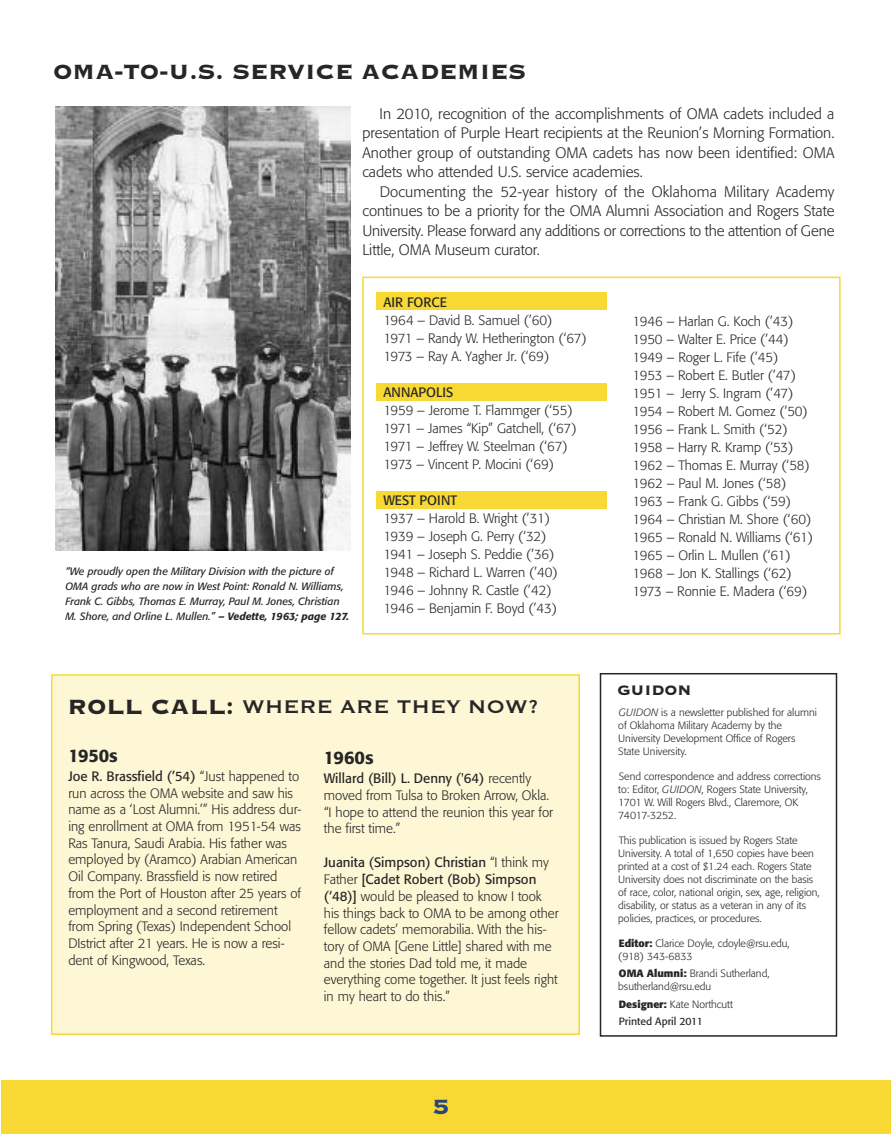
<style>
.page{position:relative;width:891px;height:1134px;background:#fff}
.page>*{position:absolute;margin:0;border:0;box-sizing:border-box;transform-origin:0 0}
.t1{font:27px "Copperplate Thirty Three BC";color:#272627}
.t2{font:27px "Copperplate Thirty Three BC";color:#26457f}
.t3{font:24px "Copperplate Thirty One BC";color:#272627}
.t4{font:500 18px "Formata";color:#272627}
.t5{font:18px "Copperplate Thirty Three BC";color:#272627}
.t6{font:300 15px/19.5px "Formata";color:#272627;text-align:justify}
.t7{font:300 13.5px/18px "Formata";color:#272627}
.t8{font:13.5px "Formata";color:#272627}
.t9{font:300 10.5px/13px "Formata";color:#272627}
.t10{font:italic 10.5px/15px "Formata";color:#272627}
.t11{font:10.5px/17.5px "Formata";color:#272627}
.s1{font-weight:500}
.s2{font-family:"Copperplate Thirty Three BC";font-size:27px}
.s3{font-weight:400}
.s4{font-style:italic}
.s5{font-weight:700}
.s6{font-weight:300}
</style>
<div class="page">
<div style="left:362px;top:277px;width:479px;height:357px;border:2px solid #f8d832"></div>
<div style="left:2px;top:1080px;width:889px;height:54px;background:#f8d832"></div>
<div style="left:600px;top:673px;width:237px;height:364px;border:2px solid #272627"></div>
<div style="left:53px;top:676px;width:525px;height:357px;background:#fef7d6"></div>
<div style="left:51px;top:674px;width:529px;height:361px;border:2px solid #f8d832"></div>
<div style="left:376px;top:293px;width:231px;height:17px;background:#f8d832"></div>
<img style="left:56px;top:107px;width:295px;height:443px">
<div style="left:376px;top:383px;width:231px;height:18px;background:#f8d832"></div>
<div style="left:376px;top:491px;width:231px;height:18px;background:#f8d832"></div>
<h1 class="t1" style="left:53px;top:54px;width:475px">OMA-TO-U.S. SERVICE ACADEMIES</h1>
<p class="t6" style="left:362px;top:105px;width:474px;text-indent:17px">In 2010, recognition of the accomplishments of OMA cadets included a presentation of Purple Heart recipients at the Reunion’s Morning Formation.<br>Another group of outstanding OMA cadets has now been identified: OMA cadets who attended U.S. service academies.</p>
<p class="t6" style="left:362px;top:183px;width:474px;text-indent:17px">Documenting the 52-year history of the Oklahoma Military Academy continues to be a priority for the OMA Alumni Association and Rogers State University. Please forward any additions or corrections to the attention of Gene Little, OMA Museum curator.</p>
<p class="t8" style="left:383px;top:296px;width:65px">AIR FORCE</p>
<p class="t7" style="left:383px;top:312px;width:205px">1964 – David B. Samuel (’60)<br>1971 – Randy W. Hetherington (‘67)<br>1973 – Ray A. Yagher Jr. (‘69)</p>
<p class="t8" style="left:383px;top:386px;width:72px">ANNAPOLIS</p>
<p class="t7" style="left:383px;top:402px;width:195px">1959 – Jerome T. Flammger (‘55)<br>1971 – James “Kip” Gatchell, (‘67)<br>1971 – Jeffrey W. Steelman (‘67)<br>1973 – Vincent P. Mocini (‘69)</p>
<p class="t8" style="left:383px;top:494px;width:75px">WEST POINT</p>
<p class="t7" style="left:383px;top:510px;width:176px">1937 – Harold B. Wright (’31)<br>1939 – Joseph G. Perry (‘32)<br>1941 – Joseph S. Peddie (’36)<br>1948 – Richard L. Warren (’40)<br>1946 – Johnny R. Castle (’42)<br>1946 – Benjamin F. Boyd (’43)</p>
<p class="t7" style="left:633px;top:313px;width:182px">1946 – Harlan G. Koch (’43)<br>1950 – Walter E. Price (’44)<br>1949 – Roger L. Fife (’45)<br>1953 – Robert E. Butler (’47)<br>1951 – Jerry S. Ingram (’47)<br>1954 – Robert M. Gomez (’50)<br>1956 – Frank L. Smith (‘52)<br>1958 – Harry R. Kramp (‘53)<br>1962 – Thomas E. Murray (‘58)<br>1962 – Paul M. Jones (‘58)<br>1963 – Frank G. Gibbs (‘59)<br>1964 – Christian M. Shore (‘60)<br>1965 – Ronald N. Williams (‘61)<br>1965 – Orlin L. Mullen (‘61)<br>1968 – Jon K. Stallings (‘62)<br>1973 – Ronnie E. Madera (‘69)</p>
<p class="t10" style="left:65px;top:565px;width:285px">“We proudly open the Military Division with the picture of OMA grads who are now in West Point: Ronald N. Williams, Frank C. Gibbs, Thomas E. Murray, Paul M. Jones, Christian M. Shore, and Orline L. Mullen.” <span class="s1">– Vedette, 1963; page 127.</span></p>
<h2 class="t3" style="left:68px;top:691px;width:473px"><span class="s2">ROLL CALL:</span> WHERE ARE THEY NOW?</h2>
<h3 class="t4" style="left:324px;top:750px;width:51px">1960s</h3>
<p class="t7" style="left:324px;top:771px;width:231px;line-height:16.8px"><span class="s3">Willard (Bill) L. Denny ('64)</span> recently moved from Tulsa to Broken Arrow, Okla. “I hope to attend the reunion this year for the first time.”</p>
<p class="t7" style="left:324px;top:855px;width:236px;line-height:16.8px"><span class="s3">Juanita (Simpson) Christian</span> “I think my Father <span class="s3">[Cadet Robert (Bob) Simpson (‘48)]</span> would be pleased to know I took his things back to OMA to be among other fellow cadets’ memorabilia. With the his&shy;tory of OMA [Gene Little] shared with me and the stories Dad told me, it made everything come together. It just feels right in my heart to do this.”</p>
<h3 class="t4" style="left:68px;top:748px;width:51px">1950s</h3>
<p class="t7" style="left:68px;top:769px;width:235px;line-height:16.6px"><span class="s3">Joe R. Brassfield (’54)</span> “Just happened to run across the OMA website and saw his name as a ‘Lost Alumni.’” His address dur&shy;ing enrollment at OMA from 1951-54 was Ras Tanura, Saudi Arabia. His father was employed by (Aramco) Arabian American Oil Company. Brassfield is now retired from the Port of Houston after 25 years of employment and a second retirement from Spring (Texas) Independent School DIstrict after 21 years. He is now a resi&shy;dent of Kingwood, Texas.</p>
<h1 class="t2" style="left:432px;top:1089px;width:18px">5</h1>
<h3 class="t5" style="left:618px;top:678px;width:75px">GUIDON</h3>
<p class="t9" style="left:618px;top:706px;width:200px"><span class="s4">GUIDON</span> is a newsletter published for alumni of Oklahoma Military Academy by the University Development Office of Rogers State University.</p>
<p class="t9" style="left:618px;top:770px;width:204px">Send correspondence and address corrections to: Editor, <span class="s4">GUIDON</span>, Rogers State University, 1701 W. Will Rogers Blvd., Claremore, OK 74017-3252.</p>
<p class="t9" style="left:618px;top:834px;width:203px">This publication is issued by Rogers State University. A total of 1,650 copies have been printed at a cost of $1.24 each. Rogers State University does not discriminate on the basis of race, color, national origin, sex, age, religion, disability, or status as a veteran in any of its policies, practices, or procedures.</p>
<p class="t9" style="left:618px;top:937px;width:173px"><span class="s5">Editor:</span> Clarice Doyle, cdoyle@rsu.edu, (918) 343-6833</p>
<p class="t9" style="left:618px;top:968px;width:153px"><span class="s5">OMA Alumni:</span> Brandi Sutherland, bsutherland@rsu.edu</p>
<p class="t11" style="left:619px;top:996px;width:116px"><span class="s5">Designer:</span> <span class="s6">Kate Northcutt<br></span>Printed April 2011</p>
</div>
